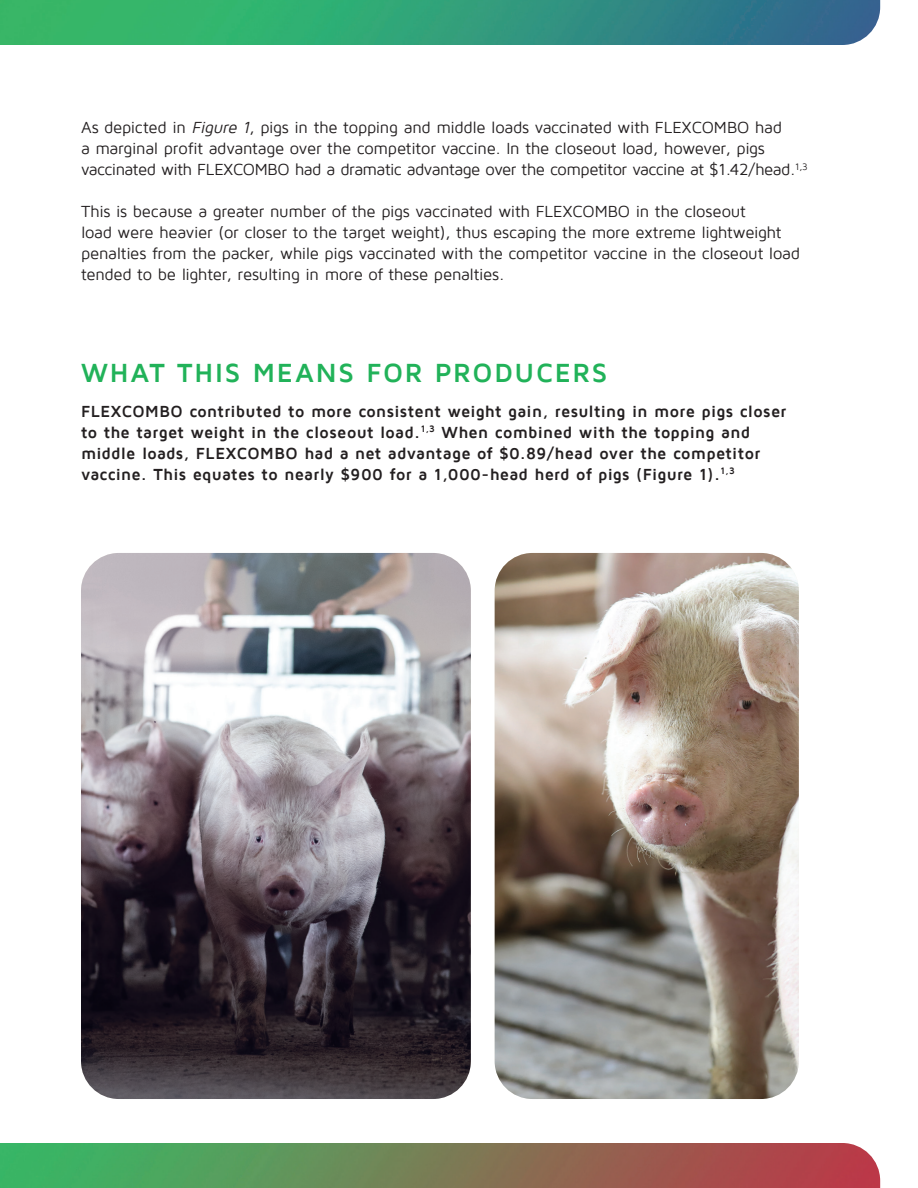
<style>
.page{position:relative;width:918px;height:1188px;background:#fff}
.page>*{position:absolute;margin:0;border:0;box-sizing:border-box;transform-origin:0 0}
.t1{font:700 27px "Maven Pro";letter-spacing:.065em;color:#21b259}
.t2{font:16.5px/21px "Maven Pro";letter-spacing:-.015em;color:#231f20}
.t3{font:700 16.5px/21px "Maven Pro";letter-spacing:.015em;color:#231f20}
.s1{font-style:italic}
</style>
<div class="page">
<img style="left:495px;top:553px;width:304px;height:546px">
<img style="left:81px;top:553px;width:390px;height:546px">
<img style="left:0;top:1143px;width:880px;height:45px">
<img style="left:0;top:0;width:880px;height:45px">
<p class="t2" style="left:81px;top:117px;width:728px">As depicted in <span class="s1">Figure 1</span>, pigs in the topping and middle loads vaccinated with FLEXCOMBO had<br>a marginal profit advantage over the competitor vaccine. In the closeout load, however, pigs vaccinated with FLEXCOMBO had a dramatic advantage over the competitor vaccine at $1.42/head.<sup>1,3</sup></p>
<p class="t2" style="left:81px;top:201px;width:721px">This is because a greater number of the pigs vaccinated with FLEXCOMBO in the closeout<br>load were heavier (or closer to the target weight), thus escaping the more extreme lightweight penalties from the packer, while pigs vaccinated with the competitor vaccine in the closeout load tended to be lighter, resulting in more of these penalties.</p>
<p class="t1" style="left:81px;top:359px;width:528px">WHAT THIS MEANS FOR PRODUCERS</p>
<p class="t3" style="left:81px;top:401px;width:707px">FLEXCOMBO contributed to more consistent weight gain, resulting in more pigs closer to the target weight in the closeout load.<sup>1,3</sup> When combined with the topping and middle loads, FLEXCOMBO had a net advantage of $0.89/head over the competitor vaccine. This equates to nearly $900 for a 1,000-head herd of pigs (Figure 1).<sup>1,3</sup></p>
</div>
